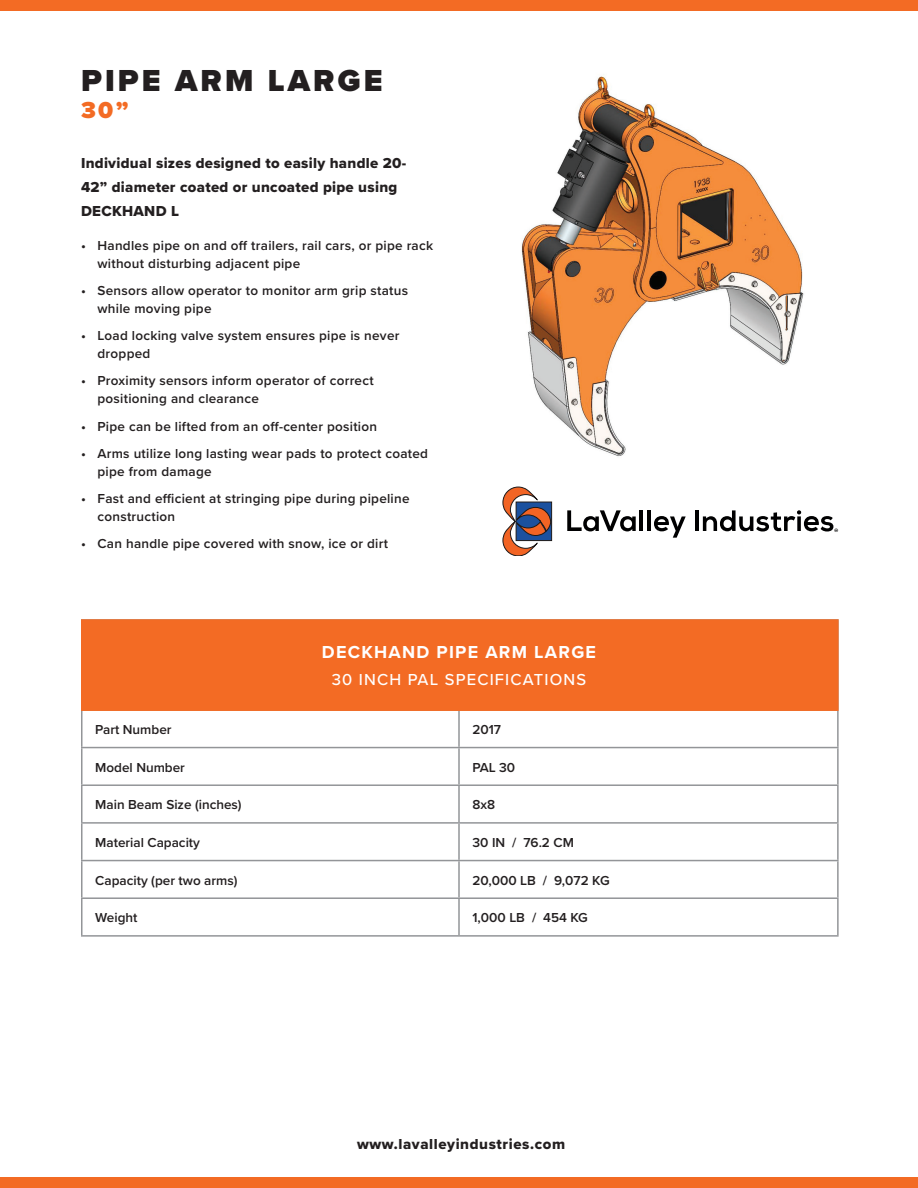
<style>
.page{position:relative;width:918px;height:1188px;background:#fff}
.page>*{position:absolute;margin:0;border:0;box-sizing:border-box;transform-origin:0 0}
.t1{font:900 31.5px "Proxima Nova";letter-spacing:.1em;color:#231f20}
.t2{font:900 24px "Proxima Nova";color:#f36b24}
.t3{font:700 18px "Proxima Nova";letter-spacing:.07em;color:#fff}
.t4{font:500 16.5px "Proxima Nova";letter-spacing:.07em;color:#fff}
.t5{font:15px/24px "Proxima Nova Extrabld";letter-spacing:.02em;color:#231f20}
.t6{font:15px "Proxima Nova Extrabld";letter-spacing:.04em;color:#231f20}
.t7{font:600 13.5px/18px "Proxima Nova";letter-spacing:.02em;color:#231f20}
.t8{font:600 13.5px "Proxima Nova";color:#231f20}
.t9{font:700 4.8px "Nexa";color:#000001}
</style>
<div class="page">
<div style="left:0;top:1178px;width:918px;height:10px;background:#f36b24"></div>
<div style="left:0;top:0;width:918px;height:11px;background:#f36b24"></div>
<img style="left:521px;top:76px;width:283px;height:381px">
<svg style="left:567px;top:510px;width:69px;height:21px"></svg>
<hr style="left:640px;top:510px;width:3px;height:21px;background:#000001">
<hr style="left:647px;top:510px;width:4px;height:21px;background:#000001">
<svg style="left:654px;top:516px;width:32px;height:22px"></svg>
<hr style="left:695px;top:510px;width:4px;height:21px;background:#000001">
<svg style="left:703px;top:510px;width:130px;height:22px"></svg>
<div style="left:516px;top:502px;width:36px;height:39px;background:#27282e"></div>
<svg style="left:503px;top:487px;width:48px;height:69px"></svg>
<hr style="left:81px;top:711px;width:1px;height:36px;background:#939598">
<hr style="left:458px;top:711px;width:2px;height:36px;background:#939598">
<hr style="left:837px;top:711px;width:2px;height:36px;background:#939598">
<hr style="left:81px;top:747px;width:378px;height:1px;background:#939598">
<hr style="left:81px;top:748px;width:1px;height:36px;background:#939598">
<hr style="left:459px;top:747px;width:380px;height:1px;background:#939598">
<hr style="left:458px;top:748px;width:2px;height:36px;background:#939598">
<hr style="left:837px;top:748px;width:2px;height:36px;background:#939598">
<hr style="left:81px;top:784px;width:378px;height:2px;background:#939598">
<hr style="left:81px;top:786px;width:1px;height:36px;background:#939598">
<hr style="left:459px;top:784px;width:380px;height:2px;background:#939598">
<hr style="left:458px;top:786px;width:2px;height:36px;background:#939598">
<hr style="left:837px;top:786px;width:2px;height:36px;background:#939598">
<hr style="left:81px;top:822px;width:378px;height:2px;background:#939598">
<hr style="left:81px;top:824px;width:1px;height:36px;background:#939598">
<hr style="left:459px;top:822px;width:380px;height:2px;background:#939598">
<hr style="left:458px;top:824px;width:2px;height:36px;background:#939598">
<hr style="left:837px;top:824px;width:2px;height:36px;background:#939598">
<hr style="left:81px;top:860px;width:378px;height:1px;background:#939598">
<hr style="left:81px;top:861px;width:1px;height:36px;background:#939598">
<hr style="left:459px;top:860px;width:380px;height:1px;background:#939598">
<hr style="left:458px;top:861px;width:2px;height:36px;background:#939598">
<hr style="left:837px;top:861px;width:2px;height:36px;background:#939598">
<hr style="left:81px;top:897px;width:378px;height:2px;background:#939598">
<hr style="left:81px;top:899px;width:1px;height:36px;background:#939598">
<hr style="left:459px;top:897px;width:380px;height:2px;background:#939598">
<hr style="left:458px;top:899px;width:2px;height:36px;background:#939598">
<hr style="left:837px;top:899px;width:2px;height:36px;background:#939598">
<hr style="left:81px;top:935px;width:378px;height:2px;background:#939598">
<hr style="left:459px;top:935px;width:380px;height:2px;background:#939598">
<div style="left:81px;top:619px;width:758px;height:92px;background:#f36b24;border:2px solid #f36b24"></div>
<h1 class="t1" style="left:81px;top:57px;width:303px">PIPE ARM LARGE</h1>
<h2 class="t2" style="left:81px;top:92px;width:49px">30”</h2>
<p class="t5" style="left:81px;top:150px;width:327px">Individual sizes designed to easily handle 20-<br>42” diameter coated or uncoated pipe using<br>DECKHAND L</p>
<p class="t7" style="left:97px;top:236px;width:337px;text-indent:-16px">• Handles pipe on and off trailers, rail cars, or pipe rack without disturbing adjacent pipe</p>
<p class="t7" style="left:97px;top:281px;width:312px;text-indent:-16px">• Sensors allow operator to monitor arm grip status while moving pipe</p>
<p class="t7" style="left:97px;top:326px;width:304px;text-indent:-16px">• Load locking valve system ensures pipe is never dropped</p>
<p class="t7" style="left:97px;top:371px;width:278px;text-indent:-16px">• Proximity sensors inform operator of correct positioning and clearance</p>
<p class="t7" style="left:81px;top:417px;width:298px">• Pipe can be lifted from an off-center position</p>
<p class="t7" style="left:97px;top:444px;width:332px;text-indent:-16px">• Arms utilize long lasting wear pads to protect coated pipe from damage</p>
<p class="t7" style="left:97px;top:489px;width:314px;text-indent:-16px">• Fast and efficient at stringing pipe during pipeline construction</p>
<p class="t7" style="left:81px;top:534px;width:309px">• Can handle pipe covered with snow, ice or dirt</p>
<h3 class="t3" style="left:322px;top:639px;width:276px">DECKHAND PIPE ARM LARGE</h3>
<p class="t4" style="left:332px;top:667px;width:256px">30 INCH PAL SPECIFICATIONS</p>
<p class="t8" style="left:95px;top:719px;width:78px">Part Number</p>
<p class="t7" style="left:472px;top:720px;width:30px">2017</p>
<p class="t8" style="left:95px;top:757px;width:91px">Model Number</p>
<p class="t7" style="left:472px;top:758px;width:44px">PAL 30</p>
<p class="t8" style="left:95px;top:795px;width:148px">Main Beam Size (inches)</p>
<p class="t7" style="left:472px;top:796px;width:24px">8x8</p>
<p class="t8" style="left:95px;top:832px;width:106px">Material Capacity</p>
<p class="t7" style="left:472px;top:833px;width:103px">30 IN / 76.2 CM</p>
<p class="t8" style="left:95px;top:870px;width:144px">Capacity (per two arms)</p>
<p class="t8" style="left:472px;top:870px;width:139px">20,000 LB / 9,072 KG</p>
<p class="t7" style="left:95px;top:908px;width:44px">Weight</p>
<p class="t8" style="left:472px;top:908px;width:117px">1,000 LB / 454 KG</p>
<p class="t6" style="left:357px;top:1133px;width:210px">www.lavalleyindustries.com</p>
<p class="t9" style="left:834px;top:527px;width:6px">®</p>
</div>
